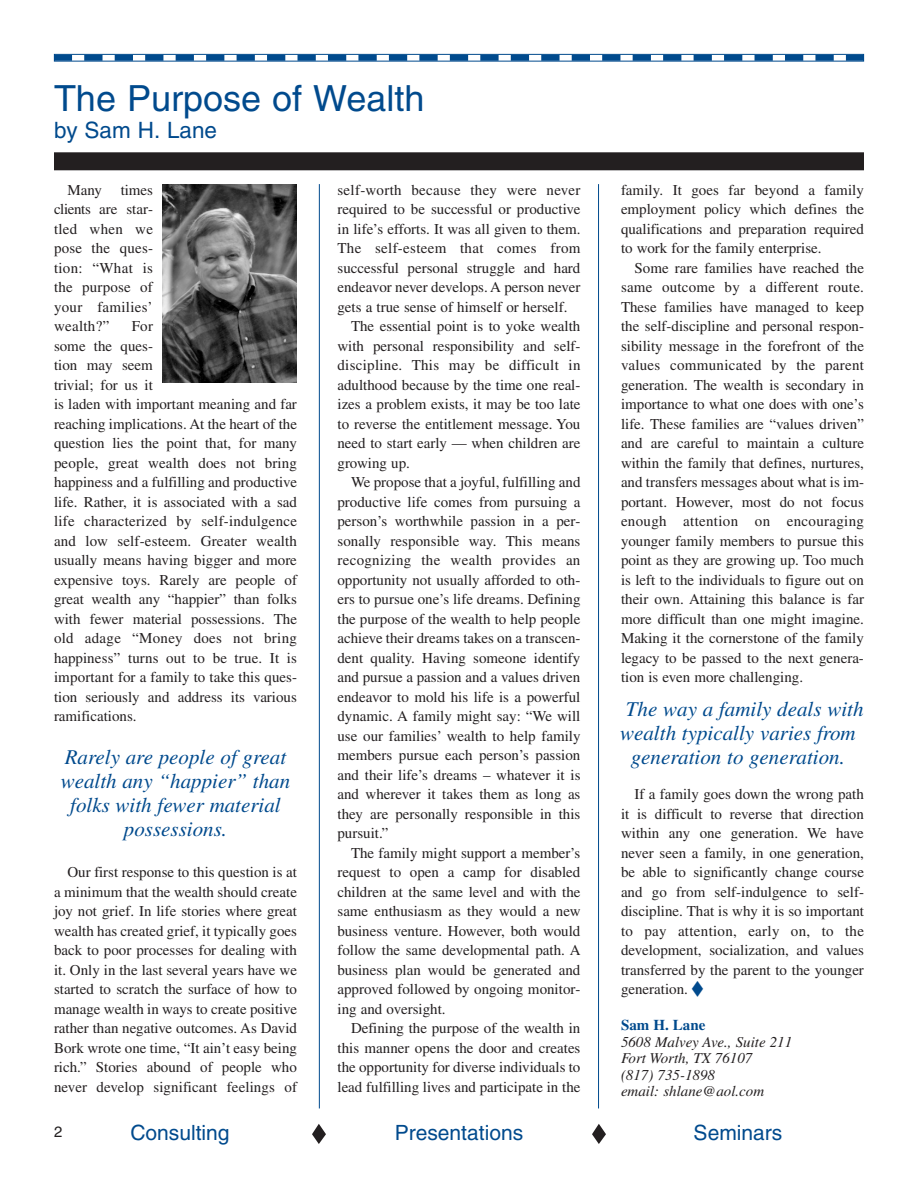
<style>
.page{position:relative;width:918px;height:1188px;background:#fff}
.page>*{position:absolute;margin:0;border:0;box-sizing:border-box;transform-origin:0 0}
.t1{font:36px "Helvetica";color:#004a8d}
.t2{font:22.5px "Helvetica";color:#004a8d}
.t3{font:italic 21px/24px "Times";color:#004a8d;text-align:center}
.t4{font:21px "Helvetica";color:#004a8d}
.t5{font:15px/19.5px "Times";color:#231f20;text-align:justify}
.t6{font:15px "Times";letter-spacing:.02em;color:#231f20}
.t7{font:italic 15px/16.5px "Times";color:#231f20}
.t8{font:700 15px "Times";color:#004a8d}
.t9{font:15px "Helvetica";color:#231f20}
.s1{color:#004a8d}
</style>
<div class="page">
<div style="left:54px;top:54px;width:810px;height:8px;border:1px solid #004a8d"></div>
<svg style="left:72px;top:55px;width:774px;height:6px"></svg>
<div style="left:54px;top:55px;width:18px;height:6px;background:#004a8d"></div>
<div style="left:846px;top:55px;width:18px;height:6px;background:#004a8d"></div>
<svg style="left:592px;top:1124px;width:14px;height:20px"></svg>
<svg style="left:312px;top:1124px;width:14px;height:20px"></svg>
<hr style="left:319px;top:184px;width:1px;height:924px;background:#004a8d">
<hr style="left:598px;top:184px;width:1px;height:924px;background:#004a8d">
<div style="left:54px;top:152px;width:810px;height:18px;background:#231f20"></div>
<img style="left:162px;top:184px;width:135px;height:198px">
<h1 class="t1" style="left:54px;top:85px;width:372px">The Purpose of Wealth</h1>
<h2 class="t2" style="left:54px;top:122px;width:165px">by Sam H. Lane</h2>
<p class="t5" style="left:54px;top:181px;width:101px;text-indent:67px">times clients are star&shy;tled when we pose the ques&shy;tion: “What is the purpose of your families’ wealth?”</p>
<p class="t5" style="left:68px;top:181px;width:36px">Many</p>
<p class="t5" style="left:54px;top:318px;width:245px;text-align:left;text-indent:78px">For<br>some the ques-<br>tion may seem<br>trivial; for us it<br>is laden with important meaning and far reaching implications. At the heart of the question lies the point that, for many people, great wealth does not bring happiness and a fulfilling and productive life. Rather, it is associated with a sad life characterized by self-indulgence and low self-esteem. Greater wealth usually means having bigger and more expensive toys. Rarely are people of great wealth any “happier” than folks with fewer material possessions. The old adage “Money does not bring happiness” turns out to be true. It is important for a family to take this ques&shy;tion seriously and address its various ramifications.</p>
<h3 class="t3" style="left:61px;top:747px;width:231px">Rarely are people of great wealth any “happier” than folks with fewer material possessions.</h3>
<p class="t5" style="left:54px;top:864px;width:245px;text-indent:14px">Our first response to this question is at a minimum that the wealth should create joy not grief. In life stories where great wealth has created grief, it typically goes back to poor processes for dealing with it. Only in the last several years have we started to scratch the surface of how to manage wealth in ways to create positive rather than negative outcomes. As David Bork wrote one time, “It ain’t easy being rich.” Stories abound of people who never develop significant feelings of</p>
<p class="t6" style="left:338px;top:184px;width:245px">self-worth because they were never</p>
<p class="t5" style="left:338px;top:201px;width:245px">required to be successful or productive</p>
<p class="t5" style="left:338px;top:220px;width:245px">in life’s efforts. It was all given to them.</p>
<p class="t6" style="left:338px;top:243px;width:245px">The self-esteem that comes from</p>
<p class="t5" style="left:338px;top:259px;width:244px">successful personal struggle and hard</p>
<p class="t5" style="left:338px;top:279px;width:244px">endeavor never develops. A person never</p>
<p class="t5" style="left:338px;top:298px;width:232px">gets a true sense of himself or herself.</p>
<p class="t5" style="left:351px;top:318px;width:231px">The essential point is to yoke wealth</p>
<p class="t5" style="left:338px;top:337px;width:244px">with personal responsibility and self-</p>
<p class="t6" style="left:338px;top:360px;width:245px">discipline. This may be difficult in</p>
<p class="t5" style="left:338px;top:376px;width:244px">adulthood because by the time one real-</p>
<p class="t5" style="left:338px;top:396px;width:244px">izes a problem exists, it may be too late</p>
<p class="t5" style="left:338px;top:415px;width:244px">to reverse the entitlement message. You</p>
<p class="t5" style="left:338px;top:435px;width:244px">need to start early — when children are</p>
<p class="t5" style="left:338px;top:454px;width:74px">growing up.</p>
<p class="t5" style="left:351px;top:474px;width:231px">We propose that a joyful, fulfilling and</p>
<p class="t5" style="left:338px;top:493px;width:244px">productive life comes from pursuing a</p>
<p class="t5" style="left:338px;top:513px;width:244px">person’s worthwhile passion in a per-</p>
<p class="t5" style="left:338px;top:532px;width:244px">sonally responsible way. This means</p>
<p class="t6" style="left:338px;top:555px;width:244px">recognizing the wealth provides an</p>
<p class="t5" style="left:338px;top:571px;width:244px">opportunity not usually afforded to oth-</p>
<p class="t5" style="left:338px;top:591px;width:245px">ers to pursue one’s life dreams. Defining</p>
<p class="t5" style="left:338px;top:610px;width:244px">the purpose of the wealth to help people</p>
<p class="t5" style="left:338px;top:630px;width:245px">achieve their dreams takes on a transcen-</p>
<p class="t5" style="left:338px;top:649px;width:244px">dent quality. Having someone identify</p>
<p class="t5" style="left:338px;top:669px;width:244px">and pursue a passion and a values driven</p>
<p class="t5" style="left:338px;top:688px;width:244px">endeavor to mold his life is a powerful</p>
<p class="t5" style="left:338px;top:708px;width:245px">dynamic. A family might say: “We will</p>
<p class="t5" style="left:338px;top:727px;width:245px">use our families’ wealth to help family</p>
<p class="t5" style="left:338px;top:747px;width:244px">members pursue each person’s passion</p>
<p class="t5" style="left:338px;top:766px;width:245px">and their life’s dreams – whatever it is</p>
<p class="t5" style="left:338px;top:786px;width:244px">and wherever it takes them as long as</p>
<p class="t5" style="left:338px;top:805px;width:244px">they are personally responsible in this</p>
<p class="t5" style="left:338px;top:825px;width:53px">pursuit.”</p>
<p class="t5" style="left:351px;top:844px;width:231px">The family might support a member’s</p>
<p class="t5" style="left:338px;top:864px;width:244px">request to open a camp for disabled</p>
<p class="t5" style="left:338px;top:883px;width:245px">children at the same level and with the</p>
<p class="t5" style="left:338px;top:903px;width:244px">same enthusiasm as they would a new</p>
<p class="t5" style="left:338px;top:922px;width:244px">business venture. However, both would</p>
<p class="t5" style="left:338px;top:942px;width:245px">follow the same developmental path. A</p>
<p class="t5" style="left:338px;top:961px;width:244px">business plan would be generated and</p>
<p class="t5" style="left:338px;top:981px;width:244px">approved followed by ongoing monitor-</p>
<p class="t5" style="left:338px;top:1000px;width:110px">ing and oversight.</p>
<p class="t5" style="left:351px;top:1020px;width:231px">Defining the purpose of the wealth in</p>
<p class="t5" style="left:338px;top:1039px;width:244px">this manner opens the door and creates</p>
<p class="t5" style="left:338px;top:1059px;width:244px">the opportunity for diverse individuals to</p>
<p class="t5" style="left:338px;top:1078px;width:245px">lead fulfilling lives and participate in the</p>
<p class="t5" style="left:621px;top:181px;width:245px">family. It goes far beyond a family employment policy which defines the qualifications and preparation required to work for the family enterprise.</p>
<p class="t5" style="left:621px;top:259px;width:245px;text-indent:14px">Some rare families have reached the same outcome by a different route.<br>These families have managed to keep the self-discipline and personal respon&shy;sibility message in the forefront of the values communicated by the parent generation. The wealth is secondary in importance to what one does with one’s life. These families are “values driven” and are careful to maintain a culture within the family that defines, nurtures, and transfers messages about what is im&shy;portant. However, most do not focus enough attention on encouraging younger family members to pursue this point as they are growing up. Too much is left to the individuals to figure out on their own. Attaining this balance is far more difficult than one might imagine.<br>Making it the cornerstone of the family legacy to be passed to the next genera&shy;tion is even more challenging.</p>
<h3 class="t3" style="left:620px;top:699px;width:245px">The way a family deals with wealth typically varies from generation to generation.</h3>
<p class="t5" style="left:621px;top:786px;width:245px;text-indent:14px">If a family goes down the wrong path it is difficult to reverse that direction within any one generation. We have never seen a family, in one generation, be able to significantly change course and go from self-indulgence to self&shy;discipline. That is why it is so important to pay attention, early on, to the development, socialization, and values transferred by the parent to the younger generation. <span class="s1">◆</span></p>
<p class="t8" style="left:621px;top:1020px;width:86px">Sam H. Lane</p>
<p class="t7" style="left:621px;top:1035px;width:173px">5608 Malvey Ave., Suite 211<br>Fort Worth, TX 76107<br>(817) 735-1898<br>email: shlane@aol.com</p>
<p class="t9" style="left:54px;top:1126px;width:10px">2</p>
<h3 class="t4" style="left:130px;top:1125px;width:101px">Consulting</h3>
<h3 class="t4" style="left:395px;top:1125px;width:130px">Presentations</h3>
<h3 class="t4" style="left:694px;top:1125px;width:90px">Seminars</h3>
</div>
